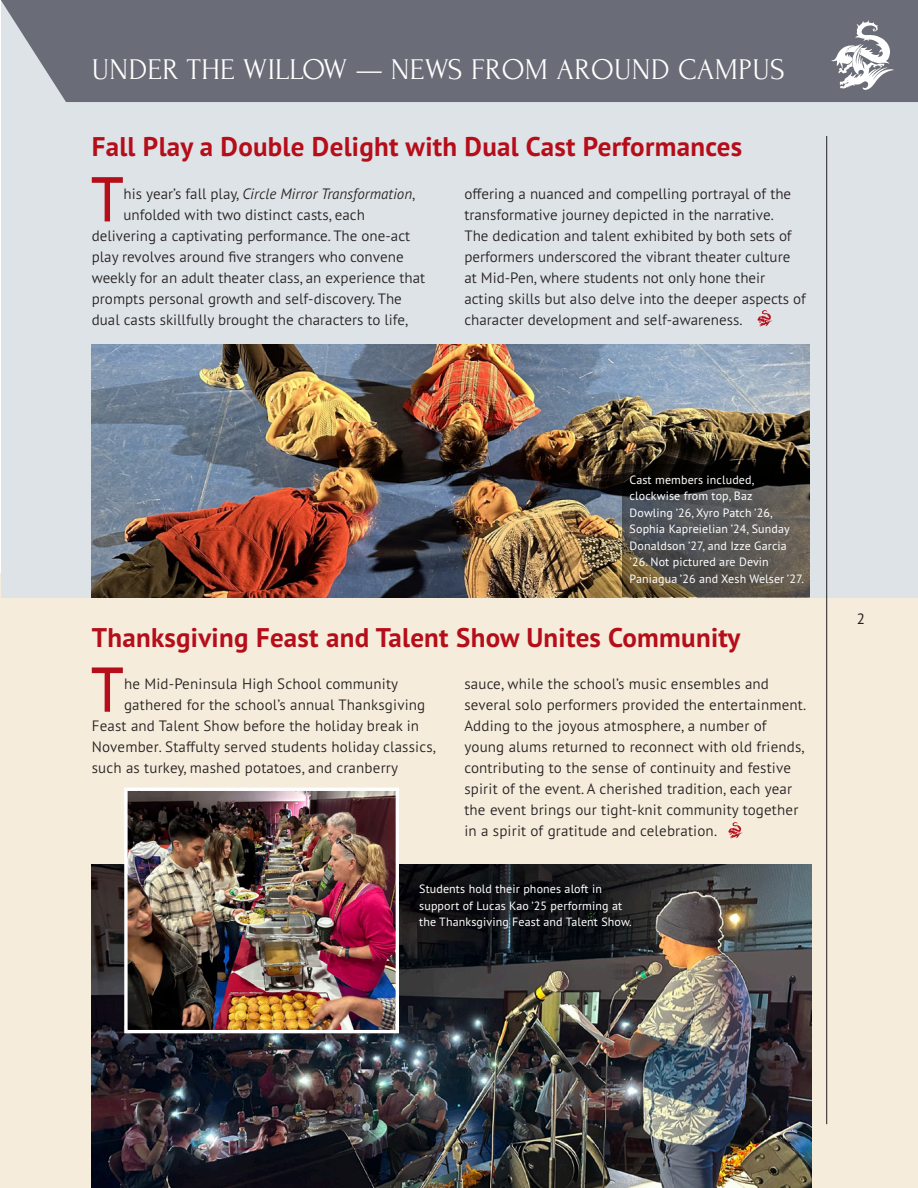
<style>
.page{position:relative;width:918px;height:1188px;background:#fff}
.page>*{position:absolute;margin:0;border:0;box-sizing:border-box;transform-origin:0 0}
.t1{font:500 62.55px "Avenir";color:#b50e1a;scale:.9 1}
.t2{font:30px "Forum";letter-spacing:.01em;color:#fff}
.t3{font:700 27px "PT Sans Pro";letter-spacing:.01em;color:#b50e1a}
.t4{font:300 15px/21px "PT Sans Pro";color:#231f20}
.t5{font:italic 300 15px "PT Sans Pro";color:#231f20}
.t6{font:15px "PT Sans Pro";color:#231f20}
.t7{font:12px/16.5px "PT Sans Pro";letter-spacing:.01em;color:#fff}
.s1{font-style:normal}
</style>
<div class="page">
<div style="left:0;top:573px;width:918px;height:615px;background:#f6ecdb"></div>
<div style="left:2px;top:0;width:916px;height:597px;background:#dee3e7"></div>
<img style="left:92px;top:345px;width:718px;height:252px">
<svg style="left:622px;top:464px;width:188px;height:133px;background:#494641"></svg>
<img style="left:92px;top:864px;width:720px;height:324px">
<img style="left:128px;top:792px;width:267px;height:237px">
<div style="left:124px;top:788px;width:275px;height:245px;border:3px solid #fff"></div>
<img style="left:728px;top:822px;width:15px;height:17px">
<img style="left:757px;top:310px;width:16px;height:17px">
<hr style="left:826px;top:136px;width:1px;height:988px;background:#231f20">
<div style="left:1px;top:0;width:917px;height:102px;background:#6a6d77"></div>
<svg style="left:831px;top:20px;width:62px;height:71px;background:#9ea0a7"></svg>
<p class="t2" style="left:92px;top:54px;width:695px">UNDER THE WILLOW — NEWS FROM AROUND CAMPUS</p>
<p class="t3" style="left:92px;top:129px;width:652px">Fall Play a Double Delight with Dual Cast Performances</p>
<p class="t1" style="left:91px;top:146px;width:37px">T</p>
<p class="t5" style="left:123px;top:184px;width:294px"><span class="s1">his year’s fall play,</span> Circle Mirror Transformation<span class="s1">,</span></p>
<p class="t4" style="left:123px;top:204px;width:243px">unfolded with two distinct casts, each</p>
<p class="t4" style="left:92px;top:225px;width:320px">delivering a captivating performance. The one-act</p>
<p class="t4" style="left:92px;top:246px;width:313px">play revolves around five strangers who convene</p>
<p class="t4" style="left:92px;top:267px;width:335px">weekly for an adult theater class, an experience that</p>
<p class="t4" style="left:92px;top:288px;width:312px">prompts personal growth and self-discovery. The</p>
<p class="t4" style="left:92px;top:309px;width:318px">dual casts skillfully brought the characters to life,</p>
<p class="t4" style="left:464px;top:183px;width:343px">offering a nuanced and compelling portrayal of the transformative journey depicted in the narrative.<br>The dedication and talent exhibited by both sets of performers underscored the vibrant theater culture at Mid-Pen, where students not only hone their acting skills but also delve into the deeper aspects of character development and self-awareness.</p>
<p class="t7" style="left:630px;top:471px;width:176px">Cast members included, clockwise from top, Baz<br>Dowling ’26, Xyro Patch ’26,<br>Sophia Kapreielian ’24, Sunday<br>Donaldson ’27, and Izze Garcia ’26. Not pictured are Devin<br>Paniagua ’26 and Xesh Welser ’27.</p>
<p class="t3" style="left:92px;top:620px;width:650px">Thanksgiving Feast and Talent Show Unites Community</p>
<p class="t1" style="left:91px;top:636px;width:37px">T</p>
<p class="t4" style="left:124px;top:673px;width:276px">he Mid-Peninsula High School community</p>
<p class="t4" style="left:124px;top:694px;width:303px">gathered for the school’s annual Thanksgiving</p>
<p class="t4" style="left:92px;top:715px;width:329px">Feast and Talent Show before the holiday break in</p>
<p class="t4" style="left:92px;top:736px;width:346px">November. Staffulty served students holiday classics,</p>
<p class="t4" style="left:92px;top:757px;width:308px">such as turkey, mashed potatoes, and cranberry</p>
<p class="t4" style="left:464px;top:673px;width:343px">sauce, while the school’s music ensembles and several solo performers provided the entertainment.<br>Adding to the joyous atmosphere, a number of young alums returned to reconnect with old friends, contributing to the sense of continuity and festive spirit of the event. A cherished tradition, each year the event brings our tight-knit community together in a spirit of gratitude and celebration.</p>
<p class="t7" style="left:419px;top:880px;width:214px">Students hold their phones aloft in support of Lucas Kao ’25 performing at the Thanksgiving Feast and Talent Show.</p>
<p class="t6" style="left:857px;top:609px;width:10px">2</p>
</div>
